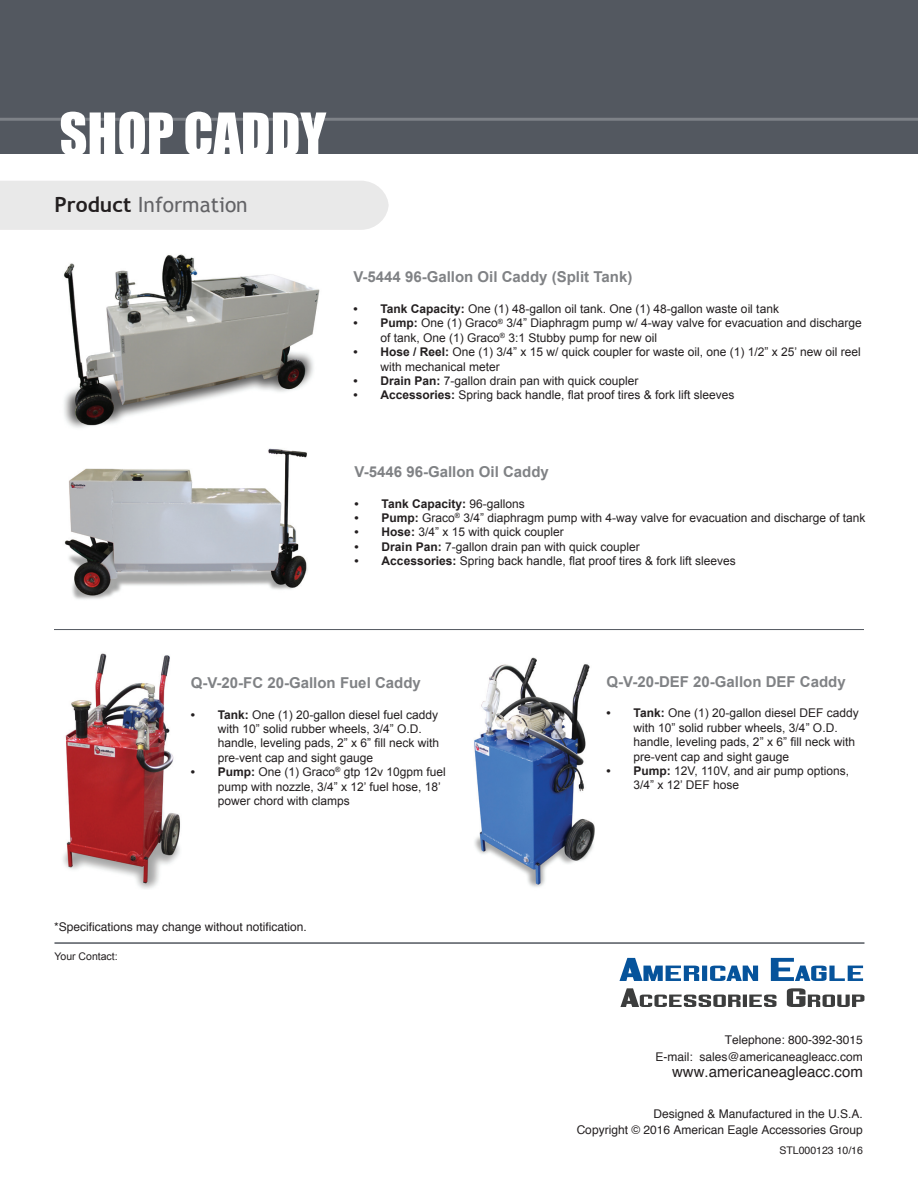
<style>
.page{position:relative;width:918px;height:1188px;background:#fff}
.page>*{position:absolute;margin:0;border:0;box-sizing:border-box;transform-origin:0 0}
.t1{font:54px "Impact";color:#fff}
.t2{font:21px "Trebuchet MS";color:#636366}
.t3{font:700 15px "Arial";color:#808285}
.t4{font:15px "Helvetica";color:#231f20}
.t5{font:12px/14.4px "Arial";color:#231f20}
.t6{font:12px "Helvetica";color:#231f20}
.t7{font:700 12px "Arial";color:#231f20}
.t8{font:10.5px "Helvetica";color:#231f20}
.t9{font:10.5px "Arial";color:#231f20}
.s1{font-weight:700;color:#231f20}
.s2{font-weight:700}
.s3{font-weight:400}
</style>
<div class="page">
<div style="left:0;top:0;width:918px;height:154px;background:#535860"></div>
<hr style="left:0;top:118px;width:918px;height:3px;background:#fff">
<div style="left:0;top:181px;width:389px;height:49px;background:#e9e9e9"></div>
<img style="left:64px;top:254px;width:256px;height:174px">
<img style="left:63px;top:653px;width:117px;height:236px">
<img style="left:474px;top:657px;width:121px;height:230px">
<img style="left:64px;top:448px;width:244px;height:152px">
<hr style="left:54px;top:629px;width:810px;height:1px;background:#535860">
<hr style="left:54px;top:942px;width:810px;height:2px;background:#535860">
<svg style="left:620px;top:958px;width:79px;height:23px"></svg>
<div style="left:702px;top:966px;width:5px;height:15px;background:#06539b"></div>
<svg style="left:710px;top:966px;width:48px;height:15px"></svg>
<svg style="left:771px;top:958px;width:92px;height:23px"></svg>
<svg style="left:620px;top:988px;width:121px;height:19px"></svg>
<hr style="left:743px;top:995px;width:4px;height:12px;background:#3c3d3d">
<svg style="left:749px;top:995px;width:27px;height:12px"></svg>
<svg style="left:787px;top:988px;width:77px;height:19px"></svg>
<p class="t1" style="left:60px;top:92px;width:268px">SHOP CADDY</p>
<p class="t2" style="left:55px;top:192px;width:195px"><span class="s1">Product</span> Information</p>
<p class="t3" style="left:353px;top:267px;width:280px">V-5444 96-Gallon Oil Caddy (Split Tank)</p>
<p class="t5" style="left:353px;top:302px;width:427px"><span class="s2">• Tank Capacity:</span> One (1) 48-gallon oil tank. One (1) 48-gallon waste oil tank</p>
<p class="t5" style="left:380px;top:316px;width:483px;text-indent:-27px"><span class="s2">• Pump:</span> One (1) Graco<sup>®</sup> 3/4” Diaphragm pump w/ 4-way valve for evacuation and discharge of tank, One (1) Graco<sup>®</sup> 3:1 Stubby pump for new oil</p>
<p class="t5" style="left:380px;top:345px;width:482px;text-indent:-27px"><span class="s2">• Hose / Reel:</span> One (1) 3/4” x 15 w/ quick coupler for waste oil, one (1) 1/2” x 25’ new oil reel with mechanical meter</p>
<p class="t5" style="left:353px;top:374px;width:287px"><span class="s2">• Drain Pan:</span> 7-gallon drain pan with quick coupler</p>
<p class="t5" style="left:353px;top:388px;width:383px"><span class="s2">• Accessories:</span> Spring back handle, flat proof tires &amp; fork lift sleeves</p>
<p class="t3" style="left:355px;top:462px;width:196px">V-5446 96-Gallon Oil Caddy</p>
<p class="t7" style="left:355px;top:495px;width:172px">• Tank Capacity: <span class="s3">96-gallons</span></p>
<p class="t5" style="left:355px;top:511px;width:512px"><span class="s2">• Pump:</span> Graco<sup>®</sup> 3/4” diaphragm pump with 4-way valve for evacuation and discharge of tank</p>
<p class="t5" style="left:355px;top:525px;width:211px"><span class="s2">• Hose:</span> 3/4” x 15 with quick coupler</p>
<p class="t5" style="left:355px;top:539px;width:287px"><span class="s2">• Drain Pan:</span> 7-gallon drain pan with quick coupler</p>
<p class="t5" style="left:355px;top:554px;width:383px"><span class="s2">• Accessories:</span> Spring back handle, flat proof tires &amp; fork lift sleeves</p>
<p class="t3" style="left:191px;top:673px;width:232px">Q-V-20-FC 20-Gallon Fuel Caddy</p>
<p class="t5" style="left:218px;top:707px;width:223px;text-indent:-27px"><span class="s2">• Tank:</span> One (1) 20-gallon diesel fuel caddy with 10” solid rubber wheels, 3/4” O.D. handle, leveling pads, 2” x 6” fill neck with pre-vent cap and sight gauge</p>
<p class="t5" style="left:218px;top:765px;width:230px;text-indent:-27px"><span class="s2">• Pump:</span> One (1) Graco<sup>®</sup> gtp 12v 10gpm fuel pump with nozzle, 3/4” x 12’ fuel hose, 18’ power chord with clamps</p>
<p class="t6" style="left:54px;top:918px;width:254px">*Specifications may change without notification.</p>
<p class="t9" style="left:54px;top:949px;width:65px">Your Contact:</p>
<p class="t3" style="left:607px;top:671px;width:241px">Q-V-20-DEF 20-Gallon DEF Caddy</p>
<p class="t5" style="left:634px;top:706px;width:227px;text-indent:-27px"><span class="s2">• Tank:</span> One (1) 20-gallon diesel DEF caddy with 10” solid rubber wheels, 3/4” O.D. handle, leveling pads, 2” x 6” fill neck with pre-vent cap and sight gauge</p>
<p class="t5" style="left:634px;top:764px;width:217px;text-indent:-27px"><span class="s2">• Pump:</span> 12V, 110V, and air pump options,<br>3/4” x 12’ DEF hose</p>
<p class="t6" style="left:725px;top:1031px;width:140px">Telephone: 800-392-3015</p>
<p class="t6" style="left:655px;top:1047px;width:209px">E-mail: sales@americaneagleacc.com</p>
<p class="t4" style="left:672px;top:1060px;width:192px">www.americaneagleacc.com</p>
<p class="t6" style="left:654px;top:1104px;width:211px">Designed &amp; Manufactured in the U.S.A.</p>
<p class="t6" style="left:577px;top:1121px;width:288px">Copyright © 2016 American Eagle Accessories Group</p>
<p class="t8" style="left:779px;top:1142px;width:85px">STL000123 10/16</p>
</div>
